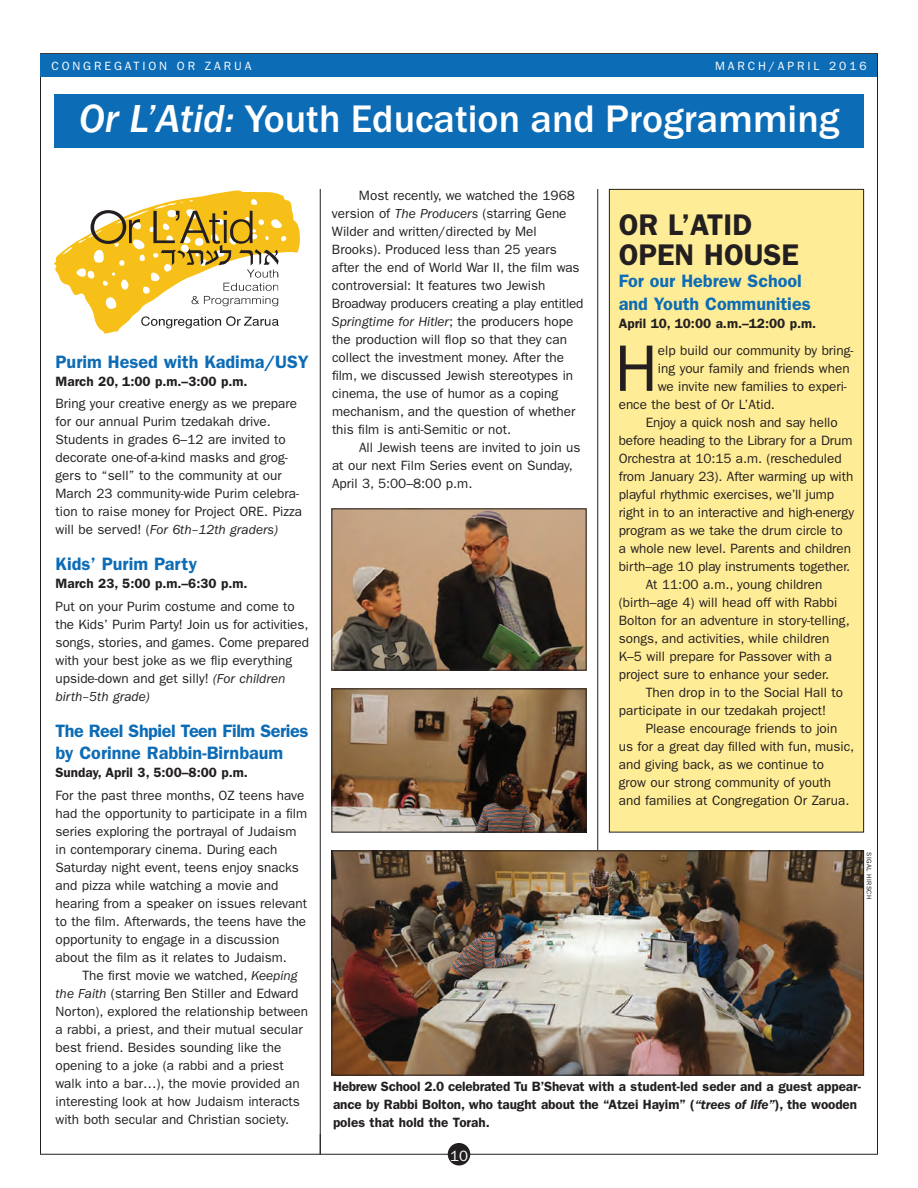
<style>
.page{position:relative;width:918px;height:1188px;background:#fff}
.page>*{position:absolute;margin:0;border:0;box-sizing:border-box;transform-origin:0 0}
.t1{font:66px "Franklin Gothic";color:#231f20}
.t2{font:500 39.75px "Franklin Gothic";color:#fff}
.t3{font:600 30px/30px "Franklin Gothic";color:#231f20}
.t4{font:600 18px/22.5px "Franklin Gothic";color:#0d6cb6}
.t5{font:600 18px/22.5px "Franklin Gothic";letter-spacing:-.02em;color:#0d6cb6}
.t6{font:15px "Franklin Gothic";color:#fff}
.t7{font:13.5px/18px "Franklin Gothic";color:#231f20}
.t8{font:600 13.5px/18px "Franklin Gothic";color:#231f20}
.t9{font:12px "Franklin Gothic";letter-spacing:.24em;color:#fff}
.t10{font:6.75px "Franklin Gothic";letter-spacing:.06em;color:#231f20}
.s1{font-style:italic;font-size:40.5px}
.s2{font-style:italic}
</style>
<div class="page">
<hr style="left:40px;top:1154px;width:838px;height:1px;background:#231f20">
<div style="left:448px;top:1143px;width:22px;height:23px;background:#231f20;border-radius:50%"></div>
<hr style="left:40px;top:54px;width:1px;height:1100px;background:#231f20">
<hr style="left:877px;top:54px;width:1px;height:1100px;background:#231f20">
<hr style="left:40px;top:53px;width:838px;height:1px;background:#231f20">
<div style="left:41px;top:54px;width:836px;height:22px;background:#0d6cb6"></div>
<div style="left:54px;top:94px;width:810px;height:54px;background:#0d6cb6"></div>
<svg style="left:54px;top:190px;width:246px;height:144px"></svg>
<hr style="left:320px;top:189px;width:1px;height:965px;background:#231f20">
<hr style="left:597px;top:189px;width:1px;height:661px;background:#231f20">
<img style="left:334px;top:852px;width:528px;height:222px">
<div style="left:332px;top:850px;width:532px;height:226px;border:1px solid #231f20"></div>
<div style="left:609px;top:189px;width:255px;height:643px;background:#ffec96"></div>
<div style="left:609px;top:189px;width:255px;height:643px;border:1px solid #231f20"></div>
<img style="left:334px;top:690px;width:250px;height:140px">
<div style="left:332px;top:688px;width:254px;height:144px;border:1px solid #231f20"></div>
<img style="left:334px;top:510px;width:250px;height:158px">
<div style="left:332px;top:508px;width:254px;height:162px;border:1px solid #231f20"></div>
<p class="t9" style="left:51px;top:61px;width:151px">WWW.ORZARUA.ORG</p>
<p class="t9" style="left:647px;top:61px;width:174px">NOVEMBER/DECEMBER</p>
<p class="t9" style="left:850px;top:61px;width:19px">09</p>
<p class="t9" style="left:51px;top:61px;width:202px">CONGREG TION OR ZARUA</p>
<p class="t9" style="left:715px;top:61px;width:153px">MARCH/APRIL 2016</p>
<h2 class="t2" style="left:79px;top:105px;width:762px"><span class="s1">Or L’Atid:</span> Youth Education and Programming</h2>
<h3 class="t4" style="left:56px;top:352px;width:255px">Purim Hesed with Kadima/USY</h3>
<p class="t8" style="left:56px;top:373px;width:194px">March 20, 1:00 p.m.–3:00 p.m.</p>
<p class="t7" style="left:56px;top:396px;width:248px">Bring your creative energy as we prepare for our annual Purim tzedakah drive.<br>Students in grades 6–12 are invited to decorate one-of-a-kind masks and grog&shy;gers to “sell” to the community at our March 23 community-wide Purim celebra&shy;tion to raise money for Project ORE. Pizza will be served! (<span class="s2">For 6th–12th graders)</span></p>
<h3 class="t4" style="left:56px;top:554px;width:143px">Kids’ Purim Party</h3>
<p class="t8" style="left:56px;top:576px;width:194px">March 23, 5:00 p.m.–6:30 p.m.</p>
<p class="t7" style="left:55px;top:598px;width:255px">Put on your Purim costume and come to the Kids’ Purim Party! Join us for activities, songs, stories, and games. Come prepared with your best joke as we flip everything upside-down and get silly! <span class="s2">(For children birth–5th grade)</span></p>
<h3 class="t5" style="left:56px;top:721px;width:254px">The Reel Shpiel Teen Film Series by Corinne Rabbin-Birnbaum</h3>
<p class="t8" style="left:56px;top:765px;width:194px">Sunday, April 3, 5:00–8:00 p.m.</p>
<p class="t7" style="left:56px;top:787px;width:253px">For the past three months, OZ teens have had the opportunity to participate in a film series exploring the portrayal of Judaism in contemporary cinema. During each Saturday night event, teens enjoy snacks and pizza while watching a movie and hearing from a speaker on issues relevant to the film. Afterwards, the teens have the opportunity to engage in a discussion about the film as it relates to Judaism.</p>
<p class="t7" style="left:55px;top:967px;width:254px;text-indent:27px">The first movie we watched, <span class="s2">Keeping the Faith</span> (starring Ben Stiller and Edward Norton), explored the relationship between a rabbi, a priest, and their mutual secular best friend. Besides sounding like the opening to a joke (a rabbi and a priest walk into a bar…), the movie provided an interesting look at how Judaism interacts with both secular and Christian society.</p>
<p class="t7" style="left:332px;top:187px;width:253px;text-indent:27px">Most recently, we watched the 1968 version of <span class="s2">The Producers</span> (starring Gene Wilder and written/directed by Mel Brooks). Produced less than 25 years after the end of World War II, the film was controversial: It features two Jewish Broadway producers creating a play entitled <span class="s2">Springtime for Hitler</span>; the producers hope the production will flop so that they can collect the investment money. After the film, we discussed Jewish stereotypes in cinema, the use of humor as a coping mechanism, and the question of whether this film is anti-Semitic or not.</p>
<p class="t7" style="left:332px;top:439px;width:250px;text-indent:27px">All Jewish teens are invited to join us at our next Film Series event on Sunday,<br>April 3, 5:00–8:00 p.m.</p>
<h3 class="t3" style="left:619px;top:212px;width:182px">OR L’ATID<br>OPEN HOUSE</h3>
<h3 class="t4" style="left:619px;top:271px;width:193px">For our Hebrew School and Youth Communities</h3>
<p class="t8" style="left:619px;top:315px;width:199px">April 10, 10:00 a.m.–12:00 p.m.</p>
<h1 class="t1" style="left:614px;top:346px;width:45px">H</h1>
<p class="t7" style="left:658px;top:342px;width:197px">elp build our community by bring-</p>
<p class="t7" style="left:658px;top:360px;width:193px">ing your family and friends when</p>
<p class="t7" style="left:658px;top:378px;width:191px">we invite new families to experi-</p>
<p class="t7" style="left:619px;top:396px;width:158px">ence the best of Or L’Atid.</p>
<p class="t7" style="left:646px;top:414px;width:193px">Enjoy a quick nosh and say hello</p>
<p class="t7" style="left:619px;top:432px;width:235px">before heading to the Library for a Drum</p>
<p class="t7" style="left:619px;top:450px;width:224px">Orchestra at 10:15 a.m. (rescheduled</p>
<p class="t7" style="left:619px;top:468px;width:236px">from January 23). After warming up with</p>
<p class="t7" style="left:619px;top:486px;width:217px">playful rhythmic exercises, we’ll jump</p>
<p class="t7" style="left:619px;top:504px;width:237px">right in to an interactive and high-energy</p>
<p class="t7" style="left:619px;top:522px;width:225px">program as we take the drum circle to</p>
<p class="t7" style="left:619px;top:540px;width:234px">a whole new level. Parents and children</p>
<p class="t7" style="left:619px;top:558px;width:233px">birth–age 10 play instruments together.</p>
<p class="t7" style="left:646px;top:576px;width:178px">At 11:00 a.m., young children</p>
<p class="t7" style="left:619px;top:594px;width:220px">(birth–age 4) will head off with Rabbi</p>
<p class="t7" style="left:619px;top:612px;width:233px">Bolton for an adventure in story-telling,</p>
<p class="t7" style="left:619px;top:630px;width:212px">songs, and activities, while children</p>
<p class="t7" style="left:619px;top:648px;width:215px">K–5 will prepare for Passover with a</p>
<p class="t7" style="left:619px;top:666px;width:212px">project sure to enhance your seder.</p>
<p class="t7" style="left:646px;top:684px;width:199px">Then drop in to the Social Hall to</p>
<p class="t7" style="left:619px;top:702px;width:209px">participate in our tzedakah project!</p>
<p class="t7" style="left:646px;top:720px;width:193px">Please encourage friends to join</p>
<p class="t7" style="left:619px;top:738px;width:237px">us for a great day filled with fun, music,</p>
<p class="t7" style="left:619px;top:756px;width:207px">and giving back, as we continue to</p>
<p class="t7" style="left:619px;top:774px;width:214px">grow our strong community of youth</p>
<p class="t7" style="left:619px;top:792px;width:232px">and families at Congregation Or Zarua.</p>
<p class="t10" style="left:871px;top:852px;width:49px;rotate:90deg">SIGAL HIRSCH</p>
<p class="t8" style="left:333px;top:1078px;width:530px">Hebrew School 2.0 celebrated Tu B’Shevat with a student-led seder and a guest appear&shy;ance by Rabbi Bolton, who taught about the “Atzei Hayim” (<span class="s2">“trees of life”</span>), the wooden poles that hold the Torah.</p>
<p class="t6" style="left:450px;top:1151px;width:19px">10</p>
</div>
